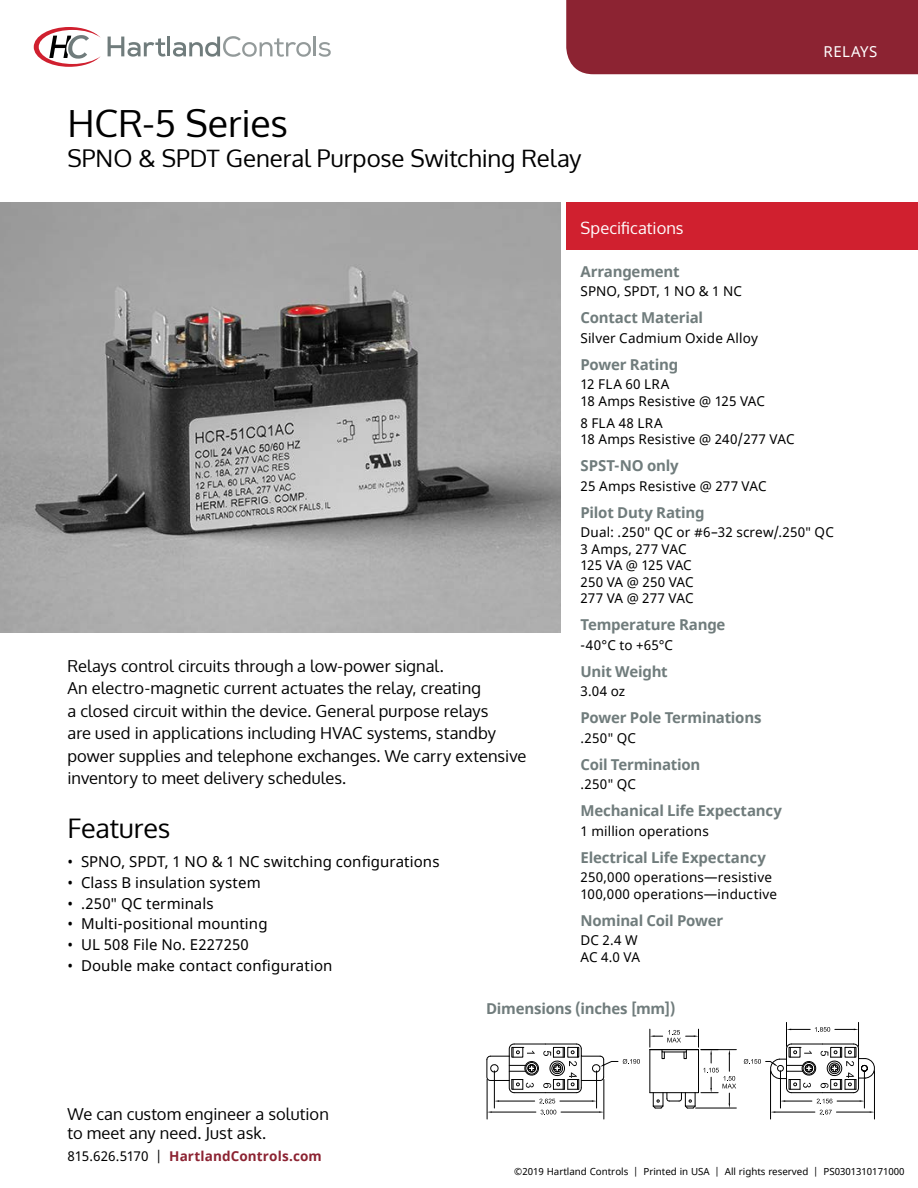
<style>
.page{position:relative;width:918px;height:1188px;background:#fff}
.page>*{position:absolute;margin:0;border:0;box-sizing:border-box;transform-origin:0 0}
.t1{font:37.5px "Oxygen";letter-spacing:-.005em;color:#000}
.t2{font:27px "Oxygen";letter-spacing:-.005em;color:#000}
.t3{font:24px "Oxygen";color:#000}
.t4{font:16.5px/22.5px "Oxygen";letter-spacing:.005em;color:#000}
.t5{font:16.5px "Oxygen";color:#fff}
.t6{font:700 15px "Noto Sans";letter-spacing:-.015em;color:#707c7c}
.t7{font:15px "Noto Sans";letter-spacing:.01em;color:#000}
.t8{font:15px "Noto Sans";letter-spacing:.03em;color:#fff}
.t9{font:13.5px/16.5px "Noto Sans";letter-spacing:.015em;color:#000}
.t10{font:700 13.5px "Noto Sans";letter-spacing:.01em;color:#8c2332}
.t11{font:9.75px "Noto Sans";color:#000}
.s1{font-weight:400;color:#000}
</style>
<div class="page">
<img style="left:0;top:202px;width:560px;height:431px">
<div style="left:566px;top:0;width:352px;height:74px;background:#8c2332"></div>
<div style="left:566px;top:202px;width:352px;height:48px;background:#d0202f"></div>
<svg style="left:108px;top:36px;width:223px;height:21px"></svg>
<svg style="left:34px;top:27px;width:67px;height:40px"></svg>
<hr style="left:487px;top:1079px;width:1px;height:40px;background:#000">
<hr style="left:604px;top:1079px;width:1px;height:40px;background:#000">
<hr style="left:492px;top:1112px;width:44px;height:1px;background:#000">
<hr style="left:561px;top:1112px;width:38px;height:1px;background:#000">
<svg style="left:541px;top:1110px;width:15px;height:5px"></svg>
<hr style="left:494px;top:1071px;width:1px;height:37px;background:#000">
<hr style="left:596px;top:1071px;width:1px;height:37px;background:#000">
<hr style="left:499px;top:1101px;width:36px;height:1px;background:#000">
<hr style="left:560px;top:1101px;width:32px;height:1px;background:#000">
<svg style="left:539px;top:1099px;width:16px;height:5px"></svg>
<svg style="left:486px;top:1043px;width:154px;height:50px"></svg>
<svg style="left:649px;top:1029px;width:87px;height:80px"></svg>
<hr style="left:770px;top:1071px;width:1px;height:48px;background:#000">
<hr style="left:874px;top:1071px;width:1px;height:48px;background:#000">
<hr style="left:775px;top:1112px;width:40px;height:1px;background:#000">
<hr style="left:836px;top:1112px;width:34px;height:1px;background:#000">
<svg style="left:820px;top:1110px;width:12px;height:5px"></svg>
<hr style="left:780px;top:1071px;width:1px;height:37px;background:#000">
<hr style="left:864px;top:1071px;width:1px;height:37px;background:#000">
<svg style="left:781px;top:1099px;width:83px;height:5px"></svg>
<svg style="left:744px;top:1022px;width:131px;height:71px"></svg>
<h1 class="t1" style="left:68px;top:98px;width:222px">HCR-5 Series</h1>
<h3 class="t3" style="left:68px;top:142px;width:516px">SPNO &amp; SPDT General Purpose Switching Relay</h3>
<p class="t5" style="left:580px;top:216px;width:105px">Specifications</p>
<p class="t8" style="left:824px;top:41px;width:55px">RELAYS</p>
<p class="t4" style="left:68px;top:655px;width:460px">Relays control circuits through a low-power signal.<br>An electro-magnetic current actuates the relay, creating<br>a closed circuit within the device. General purpose relays<br>are used in applications including HVAC systems, standby power supplies and telephone exchanges. We carry extensive inventory to meet delivery schedules.</p>
<h2 class="t2" style="left:68px;top:810px;width:104px">Features</h2>
<p class="t7" style="left:68px;top:851px;width:374px">• SPNO, SPDT, 1 NO &amp; 1 NC switching configurations</p>
<p class="t7" style="left:68px;top:872px;width:195px">• Class B insulation system</p>
<p class="t7" style="left:68px;top:893px;width:148px">• .250″ QC terminals</p>
<p class="t7" style="left:68px;top:914px;width:202px">• Multi-positional mounting</p>
<p class="t7" style="left:68px;top:934px;width:183px">• UL 508 File No. E227250</p>
<p class="t7" style="left:68px;top:955px;width:266px">• Double make contact configuration</p>
<p class="t6" style="left:580px;top:261px;width:101px">Arrangement</p>
<p class="t9" style="left:580px;top:283px;width:163px">SPNO, SPDT, 1 NO &amp; 1 NC</p>
<p class="t6" style="left:580px;top:307px;width:124px">Contact Material</p>
<p class="t9" style="left:580px;top:330px;width:179px">Silver Cadmium Oxide Alloy</p>
<p class="t6" style="left:580px;top:354px;width:99px">Power Rating</p>
<p class="t9" style="left:580px;top:376px;width:186px">12 FLA 60 LRA<br>18 Amps Resistive @ 125 VAC</p>
<p class="t9" style="left:580px;top:415px;width:216px">8 FLA 48 LRA<br>18 Amps Resistive @ 240/277 VAC</p>
<p class="t6" style="left:580px;top:455px;width:100px">SPST-NO only</p>
<p class="t9" style="left:580px;top:478px;width:188px">25 Amps Resistive @ 277 VAC</p>
<p class="t6" style="left:580px;top:502px;width:126px">Pilot Duty Rating</p>
<p class="t9" style="left:580px;top:524px;width:255px">Dual: .250″ QC or #6–32 screw/.250″ QC<br>3 Amps, 277 VAC<br>125 VA @ 125 VAC<br>250 VA @ 250 VAC<br>277 VA @ 277 VAC</p>
<p class="t6" style="left:580px;top:614px;width:147px">Temperature Range</p>
<p class="t9" style="left:580px;top:637px;width:94px">-40°C to +65°C</p>
<p class="t6" style="left:580px;top:661px;width:89px">Unit Weight</p>
<p class="t9" style="left:580px;top:683px;width:46px">3.04 oz</p>
<p class="t6" style="left:580px;top:707px;width:183px">Power Pole Terminations</p>
<p class="t9" style="left:580px;top:730px;width:57px">.250″ QC</p>
<p class="t6" style="left:580px;top:754px;width:121px">Coil Termination</p>
<p class="t9" style="left:580px;top:776px;width:57px">.250″ QC</p>
<p class="t6" style="left:580px;top:800px;width:203px">Mechanical Life Expectancy</p>
<p class="t9" style="left:580px;top:823px;width:130px">1 million operations</p>
<p class="t6" style="left:580px;top:847px;width:187px">Electrical Life Expectancy</p>
<p class="t9" style="left:580px;top:869px;width:198px">250,000 operations—resistive<br>100,000 operations—inductive</p>
<p class="t6" style="left:580px;top:910px;width:144px">Nominal Coil Power</p>
<p class="t9" style="left:580px;top:932px;width:61px">DC 2.4 W<br>AC 4.0 VA</p>
<p class="t4" style="left:68px;top:1104px;width:263px;line-height:19.5px">We can custom engineer a solution to meet any need. Just ask.</p>
<p class="t10" style="left:68px;top:1147px;width:256px"><span class="s1">815.626.5170 |</span> HartlandControls.com</p>
<p class="t6" style="left:486px;top:998px;width:191px">Dimensions (inches [mm])</p>
<p class="t11" style="left:514px;top:1164px;width:392px">©2019 Hartland Controls | Printed in USA | All rights reserved | PS0301310171000</p>
</div>
